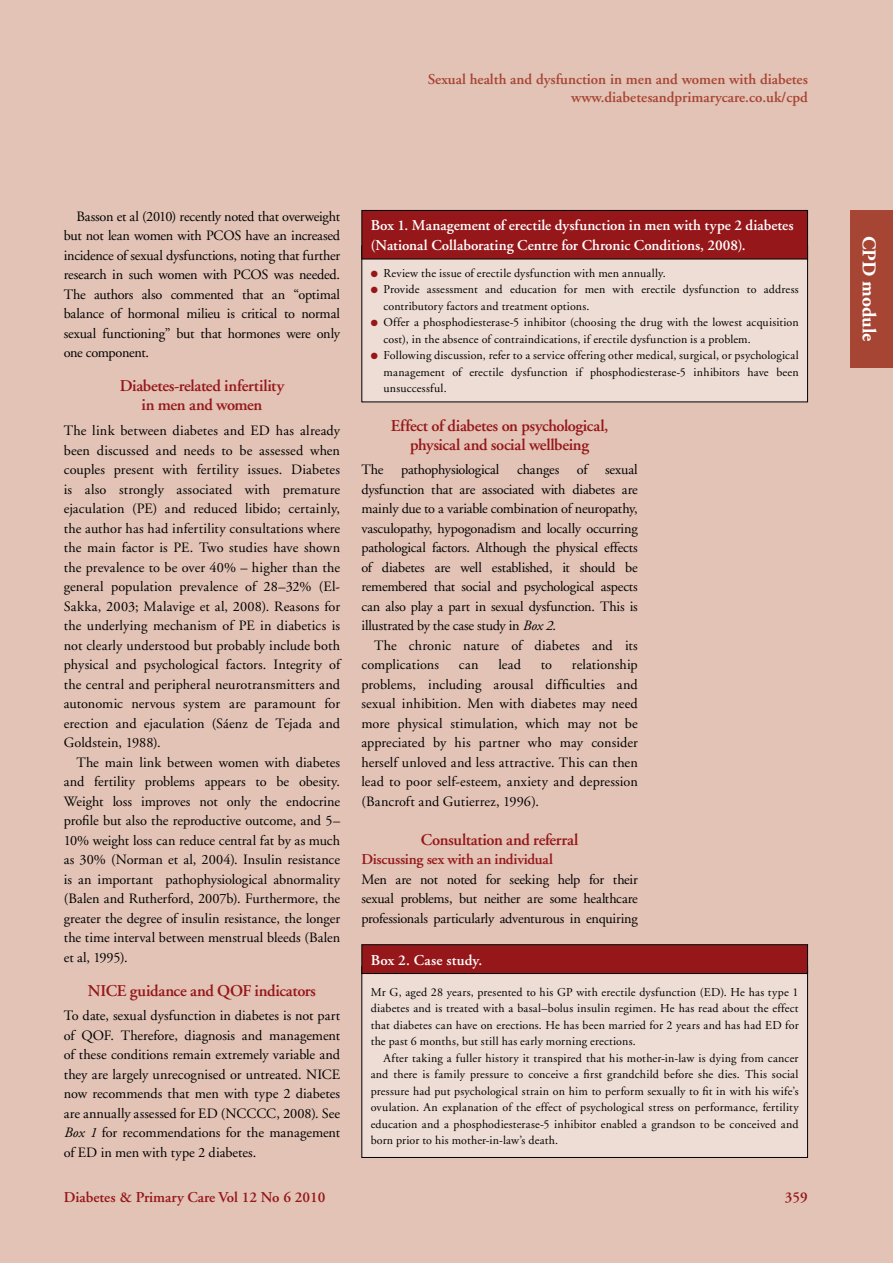
<style>
.page{position:relative;width:893px;height:1263px;background:#e2c3b6}
.page>*{position:absolute;margin:0;border:0;box-sizing:border-box;transform-origin:0 0}
.t1{font:700 19.5px "Adobe Garamond";letter-spacing:-.01em;color:#fff}
.t2{font:600 16.5px/18.8px "Adobe Garamond";letter-spacing:-.02em;color:#96171a;text-align:center}
.t3{font:600 15px/19.5px "Adobe Garamond";color:#fff}
.t4{font:600 15px/18px "Adobe Garamond";color:#a74534;text-align:right}
.t5{font:600 15px "Adobe Garamond";letter-spacing:-.005em;color:#96171a}
.t6{font:14.25px/19.5px "Adobe Garamond";letter-spacing:-.005em;color:#000;text-align:justify}
.t7{font:12px/16.5px "Adobe Garamond";letter-spacing:.015em;color:#000;text-align:justify}
.s1{font-style:italic}
.s2{color:#96171a}
</style>
<div class="page">
<div style="left:850px;top:210px;width:43px;height:157px;background:#a74534"></div>
<div style="left:362px;top:967px;width:445px;height:190px;background:#eeddd5"></div>
<div style="left:362px;top:945px;width:445px;height:28px;background:#96171a"></div>
<div style="left:361px;top:944px;width:447px;height:30px;border:1px solid #000"></div>
<div style="left:362px;top:246px;width:445px;height:156px;background:#eeddd5"></div>
<div style="left:362px;top:210px;width:445px;height:49px;background:#96171a"></div>
<div style="left:361px;top:210px;width:447px;height:49px;border:1px solid #000"></div>
<p class="t4" style="left:428px;top:71px;width:382px">Sexual health and dysfunction in men and women with diabetes www.diabetesandprimarycare.co.uk/cpd</p>
<p class="t6" style="left:64px;top:207px;width:278px;text-indent:13px">Basson et al (2010) recently noted that overweight but not lean women with PCOS have an increased incidence of sexual dysfunctions, noting that further research in such women with PCOS was needed.<br>The authors also commented that an “optimal balance of hormonal milieu is critical to normal sexual functioning” but that hormones were only one component.</p>
<p class="t2" style="left:120px;top:377px;width:166px">Diabetes-related infertility in men and women</p>
<p class="t6" style="left:64px;top:421px;width:278px">The link between diabetes and ED has already been discussed and needs to be assessed when couples present with fertility issues. Diabetes is also strongly associated with premature ejaculation (PE) and reduced libido; certainly, the author has had infertility consultations where the main factor is PE. Two studies have shown the prevalence to be over 40% – higher than the general population prevalence of 28–32% (El-Sakka, 2003; Malavige et al, 2008). Reasons for the underlying mechanism of PE in diabetics is not clearly understood but probably include both physical and psychological factors. Integrity of the central and peripheral neurotransmitters and autonomic nervous system are paramount for erection and ejaculation (Sáenz de Tejada and Goldstein, 1988).</p>
<p class="t6" style="left:64px;top:753px;width:278px;text-indent:13px">The main link between women with diabetes and fertility problems appears to be obesity.<br>Weight loss improves not only the endocrine profile but also the reproductive outcome, and 5– 10% weight loss can reduce central fat by as much as 30% (Norman et al, 2004). Insulin resistance is an important pathophysiological abnormality (Balen and Rutherford, 2007b). Furthermore, the greater the degree of insulin resistance, the longer the time interval between menstrual bleeds (Balen et al, 1995).</p>
<p class="t2" style="left:88px;top:981px;width:230px">NICE guidance and QOF indicators</p>
<p class="t6" style="left:64px;top:1006px;width:278px">To date, sexual dysfunction in diabetes is not part of QOF. Therefore, diagnosis and management of these conditions remain extremely variable and they are largely unrecognised or untreated. NICE now recommends that men with type 2 diabetes are annually assessed for ED (NCCCC, 2008). See <span class="s1">Box 1</span> for recommendations for the management of ED in men with type 2 diabetes.</p>
<p class="t3" style="left:371px;top:216px;width:424px">Box 1. Management of erectile dysfunction in men with type 2 diabetes (National Collaborating Centre for Chronic Conditions, 2008).</p>
<p class="t7" style="left:371px;top:265px;width:297px"><span class="s2">●</span> Review the issue of erectile dysfunction with men annually.</p>
<p class="t7" style="left:383px;top:281px;width:417px;text-indent:-13px"><span class="s2">●</span> Provide assessment and education for men with erectile dysfunction to address contributory factors and treatment options.</p>
<p class="t7" style="left:383px;top:314px;width:417px;text-indent:-13px"><span class="s2">●</span> Offer a phosphodiesterase-5 inhibitor (choosing the drug with the lowest acquisition cost), in the absence of contraindications, if erectile dysfunction is a problem.</p>
<p class="t7" style="left:383px;top:347px;width:417px;text-indent:-13px"><span class="s2">●</span> Following discussion, refer to a service offering other medical, surgical, or psychological management of erectile dysfunction if phosphodiesterase-5 inhibitors have been unsuccessful.</p>
<p class="t2" style="left:391px;top:417px;width:219px">Effect of diabetes on psychological, physical and social wellbeing</p>
<p class="t6" style="left:361px;top:460px;width:278px">The pathophysiological changes of sexual dysfunction that are associated with diabetes are mainly due to a variable combination of neuropathy, vasculopathy, hypogonadism and locally occurring pathological factors. Although the physical effects of diabetes are well established, it should be remembered that social and psychological aspects can also play a part in sexual dysfunction. This is illustrated by the case study in <span class="s1">Box 2</span>.</p>
<p class="t6" style="left:361px;top:636px;width:278px;text-indent:13px">The chronic nature of diabetes and its complications</p>
<p class="t6" style="left:361px;top:655px;width:278px;text-indent:210px">relationship problems, including arousal difficulties and sexual inhibition. Men with diabetes may need more physical stimulation, which may not be appreciated by his partner who may consider herself unloved and less attractive. This can then lead to poor self-esteem, anxiety and depression (Bancroft and Gutierrez, 1996).</p>
<p class="t2" style="left:421px;top:830px;width:159px">Consultation and referral</p>
<p class="t5" style="left:361px;top:851px;width:193px">Discussing sex with an individual</p>
<p class="t6" style="left:361px;top:870px;width:278px">Men are not noted for seeking help for their sexual problems, but neither are some healthcare professionals particularly adventurous in enquiring</p>
<p class="t6" style="left:459px;top:655px;width:21px">can</p>
<p class="t6" style="left:498px;top:655px;width:24px">lead</p>
<p class="t6" style="left:541px;top:655px;width:13px">to</p>
<p class="t3" style="left:371px;top:950px;width:113px">Box 2. Case study.</p>
<p class="t7" style="left:371px;top:984px;width:429px">Mr G, aged 28 years, presented to his GP with erectile dysfunction (ED). He has type 1 diabetes and is treated with a basal–bolus insulin regimen. He has read about the effect that diabetes can have on erections. He has been married for 2 years and has had ED for the past 6 months, but still has early morning erections.</p>
<p class="t7" style="left:371px;top:1050px;width:429px;text-indent:13px">After taking a fuller history it transpired that his mother-in-law is dying from cancer and there is family pressure to conceive a first grandchild before she dies. This social pressure had put psychological strain on him to perform sexually to fit in with his wife’s ovulation. An explanation of the effect of psychological stress on performance, fertility education and a phosphodiesterase-5 inhibitor enabled a grandson to be conceived and born prior to his mother-in-law’s death.</p>
<p class="t5" style="left:64px;top:1189px;width:263px">Diabetes &amp; Primary Care Vol 12 No 6 2010</p>
<p class="t5" style="left:785px;top:1189px;width:24px">359</p>
<h1 class="t1" style="left:880px;top:236px;width:107px;rotate:90deg">CPD module</h1>
</div>
